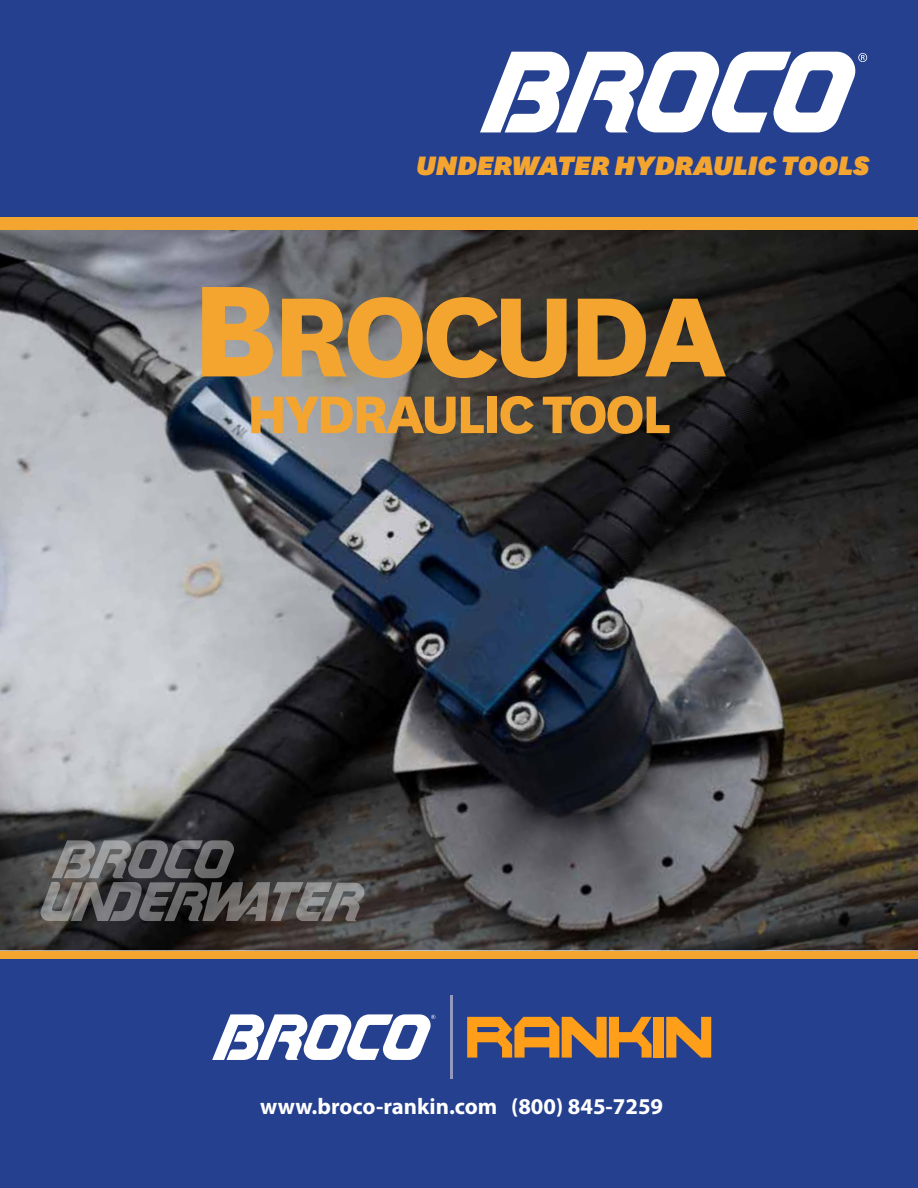
<style>
.page{position:relative;width:918px;height:1188px;background:#fff}
.page>*{position:absolute;margin:0;border:0;box-sizing:border-box;transform-origin:0 0}
.t1{font:800 132px "National";letter-spacing:-.05em;color:#f4a530}
.t2{font:800 61.95px "National";letter-spacing:-.05em;color:#f4a530}
.t3{font:italic 900 31.2px "National";color:#f4a530}
.t4{font:700 22.65px "Myriad Pro";color:#fff}
.s1{font-size:151.8px}
</style>
<div class="page">
<img style="left:0;top:230px;width:918px;height:720px">
<div style="left:0;top:217px;width:918px;height:13px;background:#f4a530"></div>
<div style="left:0;top:0;width:918px;height:217px;background:#25408f"></div>
<svg style="left:480px;top:52px;width:387px;height:80px"></svg>
<div style="left:0;top:957px;width:918px;height:231px;background:#25408f"></div>
<div style="left:0;top:951px;width:918px;height:7px;background:#f4a530"></div>
<svg style="left:212px;top:1014px;width:223px;height:46px"></svg>
<svg style="left:467px;top:1017px;width:185px;height:41px"></svg>
<div style="left:654px;top:1017px;width:10px;height:41px;background:#ff9e18"></div>
<svg style="left:666px;top:1017px;width:45px;height:41px"></svg>
<hr style="left:450px;top:996px;width:2px;height:83px;background:#9498be">
<svg style="left:39px;top:840px;width:325px;height:81px;background:#575555"></svg>
<h3 class="t3" style="left:416px;top:144px;width:455px">UNDERWATER HYDRAULIC TOOLS</h3>
<h1 class="t1" style="left:191px;top:241px;width:538px"><span class="s1">B</span>ROCUDA</h1>
<h2 class="t2" style="left:247px;top:369px;width:426px">HYDRAULIC TOOL</h2>
<p class="t4" style="left:260px;top:1091px;width:405px">www.broco-rankin.com (800) 845-7259</p>
</div>
